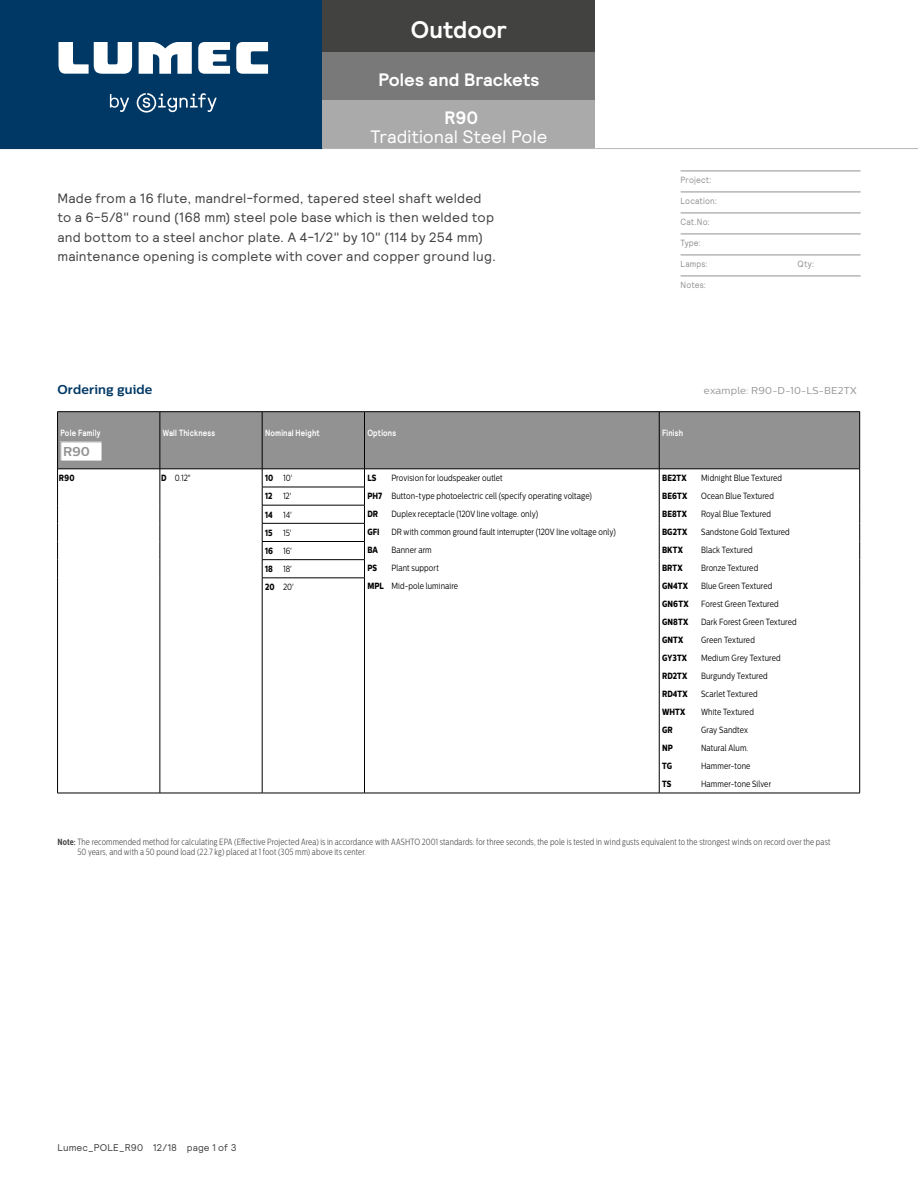
<style>
.page{position:relative;width:918px;height:1188px;background:#fff}
.page>*{position:absolute;margin:0;border:0;box-sizing:border-box;transform-origin:0 0}
.t1{font:700 24px "Relative";color:#fff}
.t2{font:18px "Relative";color:#fff}
.t3{font:700 18px/38.1px "Relative";color:#fff;text-align:center}
.t4{font:13.5px/19.5px "Relative";letter-spacing:.015em;color:#424241}
.t5{font:700 12.9px "Centrale Sans";letter-spacing:.01em;color:#003865}
.t6{font:700 12.9px "Centrale Sans";color:#929292}
.t7{font:10.05px "Centrale Sans";letter-spacing:.02em;color:#929292}
.t8{font:9.75px "Relative";letter-spacing:.015em;color:#424241}
.t9{font:9px/18.1px "Centrale Sans";letter-spacing:.015em;color:#000;scale:.8 1}
.t10{font:300 9px/10.5px "Centrale Sans Cnd";letter-spacing:.01em;color:#424241;scale:.91 1}
.t11{font:9px "Centrale Sans X Bold";letter-spacing:.02em;color:#000;scale:.8 1}
.t12{font:700 9px "Relative";letter-spacing:.03em;color:#fff;scale:.83 1}
.t13{font:9px "Relative";letter-spacing:.02em;color:#929292;scale:.9 1}
.s1{font-family:"Centrale Sans X Bold"}
.s2{font-weight:700}
</style>
<div class="page">
<hr style="left:681px;top:171px;width:180px;height:1px;background:#929292">
<hr style="left:681px;top:192px;width:180px;height:1px;background:#929292">
<hr style="left:681px;top:213px;width:180px;height:1px;background:#929292">
<hr style="left:681px;top:234px;width:180px;height:1px;background:#929292">
<hr style="left:681px;top:255px;width:180px;height:1px;background:#929292">
<hr style="left:681px;top:276px;width:180px;height:1px;background:#929292">
<div style="left:0;top:0;width:322px;height:149px;background:#003865"></div>
<div style="left:322px;top:0;width:274px;height:52px;background:#424241"></div>
<div style="left:322px;top:52px;width:274px;height:48px;background:#797979"></div>
<div style="left:322px;top:100px;width:274px;height:49px;background:#aaa"></div>
<hr style="left:322px;top:148px;width:274px;height:1px;background:#b7b6b6">
<hr style="left:596px;top:148px;width:322px;height:1px;background:#b7b6b6">
<svg style="left:110px;top:93px;width:107px;height:20px"></svg>
<svg style="left:58px;top:42px;width:74px;height:32px"></svg>
<svg style="left:139px;top:42px;width:53px;height:32px"></svg>
<svg style="left:198px;top:42px;width:32px;height:32px"></svg>
<svg style="left:236px;top:42px;width:32px;height:32px"></svg>
<div style="left:58px;top:412px;width:801px;height:57px;background:#929292"></div>
<hr style="left:57px;top:411px;width:103px;height:1px;background:#000">
<hr style="left:57px;top:412px;width:1px;height:57px;background:#000">
<hr style="left:160px;top:411px;width:102px;height:1px;background:#000">
<hr style="left:160px;top:412px;width:1px;height:57px;background:#000">
<hr style="left:262px;top:411px;width:102px;height:1px;background:#000">
<hr style="left:364px;top:411px;width:295px;height:1px;background:#000">
<hr style="left:659px;top:411px;width:201px;height:1px;background:#000">
<hr style="left:57px;top:469px;width:103px;height:1px;background:#000">
<hr style="left:160px;top:469px;width:102px;height:1px;background:#000">
<hr style="left:364px;top:469px;width:295px;height:1px;background:#000">
<hr style="left:659px;top:469px;width:201px;height:1px;background:#000">
<hr style="left:262px;top:541px;width:103px;height:1px;background:#000">
<svg style="left:57px;top:470px;width:1px;height:108px"></svg>
<hr style="left:262px;top:559px;width:103px;height:1px;background:#000">
<hr style="left:57px;top:578px;width:1px;height:215px;background:#000">
<hr style="left:262px;top:578px;width:103px;height:1px;background:#000">
<hr style="left:57px;top:793px;width:103px;height:1px;background:#000">
<hr style="left:160px;top:793px;width:102px;height:1px;background:#000">
<hr style="left:262px;top:793px;width:102px;height:1px;background:#000">
<hr style="left:262px;top:412px;width:1px;height:57px;background:#000">
<hr style="left:364px;top:412px;width:1px;height:57px;background:#000">
<hr style="left:659px;top:412px;width:1px;height:57px;background:#000">
<hr style="left:859px;top:412px;width:1px;height:57px;background:#000">
<hr style="left:262px;top:469px;width:102px;height:1px;background:#000">
<hr style="left:262px;top:487px;width:103px;height:1px;background:#000">
<hr style="left:262px;top:505px;width:103px;height:1px;background:#000">
<hr style="left:262px;top:523px;width:103px;height:1px;background:#000">
<svg style="left:262px;top:469px;width:1px;height:109px"></svg>
<svg style="left:364px;top:470px;width:1px;height:108px"></svg>
<svg style="left:659px;top:469px;width:1px;height:109px"></svg>
<svg style="left:859px;top:469px;width:1px;height:109px"></svg>
<hr style="left:262px;top:578px;width:1px;height:215px;background:#000">
<hr style="left:364px;top:578px;width:1px;height:215px;background:#000">
<hr style="left:659px;top:578px;width:1px;height:215px;background:#000">
<hr style="left:859px;top:578px;width:1px;height:215px;background:#000">
<hr style="left:364px;top:793px;width:295px;height:1px;background:#000">
<hr style="left:659px;top:793px;width:201px;height:1px;background:#000">
<svg style="left:160px;top:469px;width:1px;height:109px"></svg>
<hr style="left:160px;top:578px;width:1px;height:215px;background:#000">
<div style="left:61px;top:442px;width:41px;height:19px;background:#fff"></div>
<div style="left:60px;top:441px;width:42px;height:20px;border:1px solid #929292"></div>
<h1 class="t1" style="left:411px;top:14px;width:98px">Outdoor</h1>
<h2 class="t3" style="left:378px;top:60px;width:163px">Poles and Brackets<br>R90</h2>
<h2 class="t2" style="left:371px;top:125px;width:178px">Traditional Steel Pole</h2>
<p class="t4" style="left:57px;top:188px;width:440px">Made from a 16 flute, mandrel-formed, tapered steel shaft welded to a 6-5/8" round (168 mm) steel pole base which is then welded top and bottom to a steel anchor plate. A 4-1/2" by 10" (114 by 254 mm) maintenance opening is complete with cover and copper ground lug.</p>
<p class="t13" style="left:681px;top:174px;width:36px">Project:</p>
<p class="t13" style="left:681px;top:195px;width:42px">Location:</p>
<p class="t13" style="left:681px;top:216px;width:34px">Cat.No:</p>
<p class="t13" style="left:681px;top:237px;width:24px">Type:</p>
<p class="t13" style="left:681px;top:258px;width:32px">Lamps:</p>
<p class="t13" style="left:798px;top:258px;width:20px">Qty:</p>
<p class="t13" style="left:681px;top:279px;width:30px">Notes:</p>
<h3 class="t5" style="left:57px;top:382px;width:97px">Ordering guide</h3>
<p class="t7" style="left:704px;top:385px;width:154px">example: R90-D-10-LS-BE2TX</p>
<p class="t12" style="left:60px;top:427px;width:50px">Pole Family</p>
<h3 class="t6" style="left:63px;top:444px;width:28px">R90</h3>
<p class="t12" style="left:163px;top:427px;width:65px">Wall Thickness</p>
<p class="t12" style="left:265px;top:427px;width:67px">Nominal Height</p>
<p class="t12" style="left:367px;top:427px;width:36px">Options</p>
<p class="t12" style="left:662px;top:427px;width:27px">Finish</p>
<p class="t9" style="left:367px;top:469px;width:282px;text-indent:24px">Provision for loudspeaker outlet<br><span class="s1">PH7</span> Button-type photoelectric cell (specify operating voltage)</p>
<p class="t11" style="left:367px;top:508px;width:15px">DR</p>
<p class="t9" style="left:391px;top:505px;width:185px">Duplex receptacle (120V line voltage. only)</p>
<p class="t11" style="left:367px;top:526px;width:17px">GFI</p>
<p class="t9" style="left:391px;top:523px;width:282px">DR with common ground fault interrupter (120V line voltage only)</p>
<p class="t11" style="left:367px;top:544px;width:15px">BA</p>
<p class="t9" style="left:391px;top:541px;width:52px">Banner arm</p>
<p class="t11" style="left:367px;top:562px;width:14px">PS</p>
<p class="t11" style="left:59px;top:472px;width:21px">R90</p>
<p class="t9" style="left:161px;top:469px;width:39px"><span class="s1">D</span> 0.12"</p>
<p class="t9" style="left:265px;top:469px;width:36px"><span class="s1">10</span> 10'</p>
<p class="t11" style="left:367px;top:472px;width:13px">LS</p>
<p class="t9" style="left:265px;top:487px;width:38px"><span class="s1">12</span> 12'<br><span class="s1">14</span> 14'<br><span class="s1">15</span> 15'<br><span class="s1">16</span> 16'<br><span class="s1">18</span> 18'<br><span class="s1">20</span> 20'</p>
<p class="t9" style="left:367px;top:559px;width:115px;text-align:center">Plant support<br><span class="s1">MPL</span> Mid-pole luminaire</p>
<p class="t11" style="left:662px;top:472px;width:32px">BE2TX</p>
<p class="t9" style="left:701px;top:469px;width:103px">Midnight Blue Textured</p>
<p class="t11" style="left:662px;top:490px;width:33px">BE6TX</p>
<p class="t9" style="left:701px;top:487px;width:93px">Ocean Blue Textured</p>
<p class="t11" style="left:662px;top:508px;width:33px">BE8TX</p>
<p class="t9" style="left:701px;top:505px;width:89px">Royal Blue Textured</p>
<p class="t11" style="left:662px;top:526px;width:33px">BG2TX</p>
<p class="t9" style="left:701px;top:523px;width:112px">Sandstone Gold Textured</p>
<p class="t11" style="left:662px;top:544px;width:28px">BKTX</p>
<p class="t9" style="left:701px;top:541px;width:66px">Black Textured</p>
<p class="t11" style="left:662px;top:562px;width:27px">BRTX</p>
<p class="t9" style="left:701px;top:559px;width:73px">Bronze Textured</p>
<p class="t11" style="left:662px;top:580px;width:34px">GN4TX</p>
<p class="t9" style="left:701px;top:577px;width:91px">Blue Green Textured</p>
<p class="t11" style="left:662px;top:598px;width:35px">GN6TX</p>
<p class="t9" style="left:701px;top:595px;width:99px">Forest Green Textured</p>
<p class="t11" style="left:662px;top:616px;width:34px">GN8TX</p>
<p class="t9" style="left:701px;top:613px;width:121px">Dark Forest Green Textured</p>
<p class="t11" style="left:662px;top:634px;width:28px">GNTX</p>
<p class="t9" style="left:701px;top:631px;width:69px">Green Textured</p>
<p class="t11" style="left:662px;top:652px;width:33px">GY3TX</p>
<p class="t9" style="left:701px;top:649px;width:101px">Medium Grey Textured</p>
<p class="t11" style="left:662px;top:670px;width:33px">RD2TX</p>
<p class="t9" style="left:701px;top:667px;width:85px">Burgundy Textured</p>
<p class="t11" style="left:662px;top:688px;width:33px">RD4TX</p>
<p class="t9" style="left:701px;top:685px;width:72px">Scarlet Textured</p>
<p class="t11" style="left:662px;top:706px;width:31px">WHTX</p>
<p class="t9" style="left:701px;top:703px;width:68px">White Textured</p>
<p class="t11" style="left:662px;top:724px;width:15px">GR</p>
<p class="t9" style="left:701px;top:721px;width:60px">Gray Sandtex</p>
<p class="t11" style="left:662px;top:742px;width:15px">NP</p>
<p class="t9" style="left:701px;top:739px;width:61px">Natural Alum.</p>
<p class="t11" style="left:662px;top:760px;width:14px">TG</p>
<p class="t9" style="left:701px;top:757px;width:63px">Hammer-tone</p>
<p class="t11" style="left:662px;top:778px;width:13px">TS</p>
<p class="t9" style="left:701px;top:775px;width:89px">Hammer-tone Silver</p>
<p class="t10" style="left:77px;top:837px;width:829px;text-indent:-20px"><span class="s2">Note:</span> The recommended method for calculating EPA (Effective Projected Area) is in accordance with AASHTO 2001 standards: for three seconds, the pole is tested in wind gusts equivalent to the strongest winds on record over the past<br>50 years, and with a 50 pound load (22.7 kg) placed at 1 foot (305 mm) above its center.</p>
<p class="t8" style="left:57px;top:1141px;width:181px">Lumec_POLE_R90 12/18 page 1 of 3</p>
</div>
